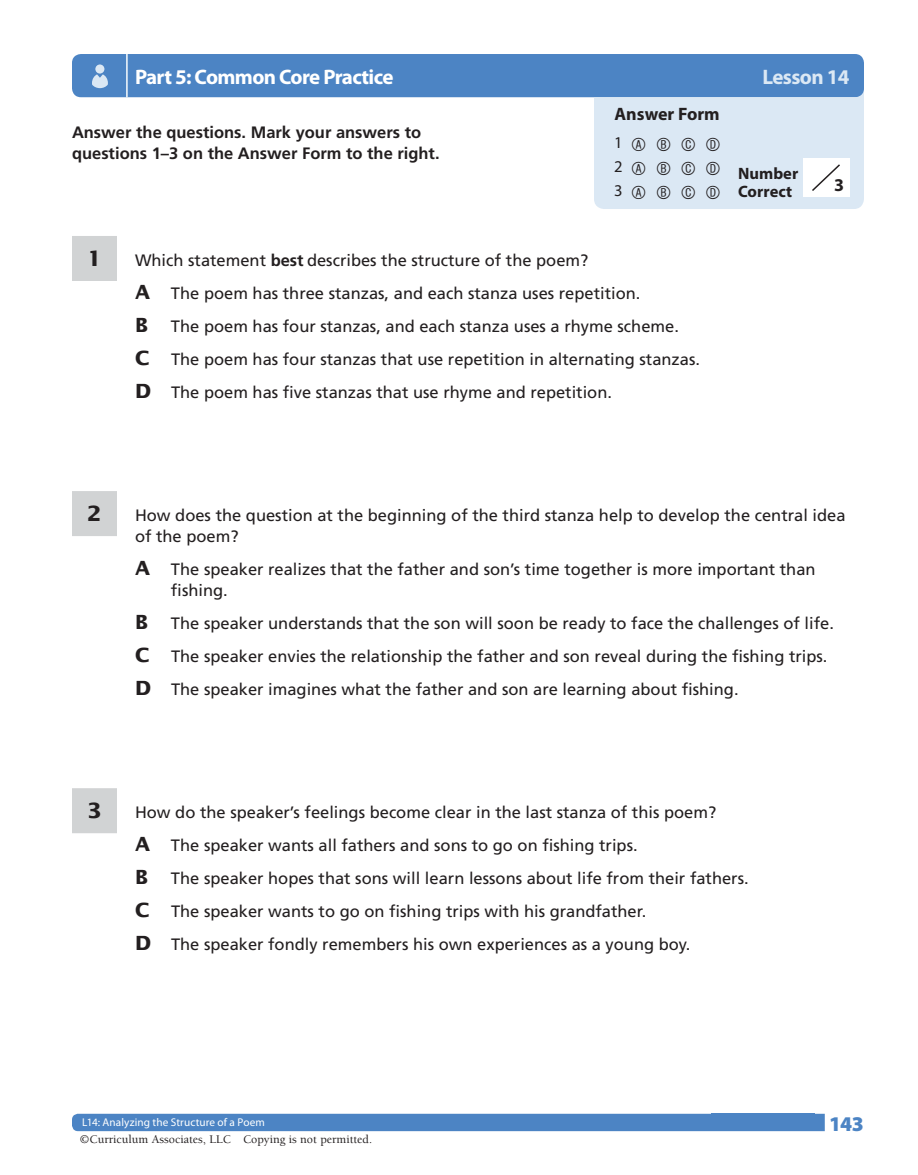
<style>
.page{position:relative;width:918px;height:1175px;background:#fff}
.page>*{position:absolute;margin:0;border:0;box-sizing:border-box;transform-origin:0 0}
.t1{font:700 21px "Myriad Pro";letter-spacing:-.03em;color:#fff}
.t2{font:700 21px "Myriad Pro";letter-spacing:-.03em;color:#dbe8f4}
.t3{font:900 21px "Myriad Pro";color:#4c84c4}
.t4{font:700 21px "Lucida Sans Std";color:#231f20}
.t5{font:18px/24px "Circle Frame";color:#231f20;text-align:justify}
.t6{font:700 18px "Myriad Pro";color:#231f20}
.t7{font:16.5px/33px "Frutiger LT Std";color:#231f20}
.t8{font:700 16.5px/21px "Frutiger LT Std";color:#231f20}
.t9{font:700 16.5px/18px "Myriad Pro";letter-spacing:.005em;color:#231f20}
.t10{font:500 12px "Berkeley Std";color:#231f20}
.t11{font:11.25px "Myriad Pro";letter-spacing:.01em;color:#fff}
.s1{font-family:"Myriad Pro";font-size:16.5px}
.s2{font-weight:700}
.s3{font-family:"Lucida Sans Std";font-weight:700;font-size:19.5px}
</style>
<div class="page">
<div style="left:72px;top:1113px;width:787px;height:18px;background:#4c84c4;border-radius:6px"></div>
<div style="left:825px;top:1112px;width:39px;height:21px;background:#fff"></div>
<div style="left:72px;top:54px;width:792px;height:43px;background:#4c84c4;border-radius:9px"></div>
<div style="left:95px;top:64px;width:9px;height:10px;background:#dbe8f4;border-radius:50%"></div>
<svg style="left:92px;top:74px;width:16px;height:14px"></svg>
<hr style="left:126px;top:54px;width:2px;height:44px;background:#dbe8f4">
<div style="left:72px;top:236px;width:45px;height:45px;background:#d1d3d4"></div>
<div style="left:72px;top:491px;width:45px;height:45px;background:#d1d3d4"></div>
<div style="left:72px;top:788px;width:45px;height:45px;background:#d1d3d4"></div>
<div style="left:594px;top:97px;width:270px;height:112px;background:#dbe8f4"></div>
<p class="t1" style="left:135px;top:65px;width:260px">Part 5: Common Core Practice</p>
<p class="t2" style="left:763px;top:65px;width:88px">Lesson 14</p>
<p class="t8" style="left:72px;top:122px;width:369px">Answer the questions. Mark your answers to questions 1–3 on the Answer Form to the right.</p>
<p class="t6" style="left:614px;top:104px;width:107px">Answer Form</p>
<p class="t5" style="left:614px;top:132px;width:108px"><span class="s1">1</span> A B C D <span class="s1">2</span> A B C D <span class="s1">3</span> A B C D</p>
<p class="t9" style="left:738px;top:165px;width:62px">Number<br>Correct</p>
<p class="t6" style="left:834px;top:174px;width:11px">3</p>
<p class="t4" style="left:87px;top:246px;width:16px">1</p>
<p class="t7" style="left:135px;top:244px;width:567px">Which statement <span class="s2">best</span> describes the structure of the poem?<br><span class="s3">A</span> The poem has three stanzas, and each stanza uses repetition.<br><span class="s3">B</span> The poem has four stanzas, and each stanza uses a rhyme scheme.<br><span class="s3">C</span> The poem has four stanzas that use repetition in alternating stanzas.<br><span class="s3">D</span> The poem has five stanzas that use rhyme and repetition.</p>
<p class="t4" style="left:87px;top:501px;width:16px">2</p>
<p class="t7" style="left:135px;top:505px;width:712px;line-height:21px">How does the question at the beginning of the third stanza help to develop the central idea of the poem?</p>
<p class="t7" style="left:171px;top:559px;width:646px;line-height:21px;text-indent:-36px"><span class="s3">A</span> The speaker realizes that the father and son’s time together is more important than fishing.</p>
<p class="t7" style="left:135px;top:607px;width:700px"><span class="s3">B</span> The speaker understands that the son will soon be ready to face the challenges of life.<br><span class="s3">C</span> The speaker envies the relationship the father and son reveal during the fishing trips.<br><span class="s3">D</span> The speaker imagines what the father and son are learning about fishing.</p>
<p class="t4" style="left:87px;top:798px;width:16px">3</p>
<p class="t7" style="left:135px;top:796px;width:615px">How do the speaker’s feelings become clear in the last stanza of this poem?<br><span class="s3">A</span> The speaker wants all fathers and sons to go on fishing trips.<br><span class="s3">B</span> The speaker hopes that sons will learn lessons about life from their fathers.<br><span class="s3">C</span> The speaker wants to go on fishing trips with his grandfather.<br><span class="s3">D</span> The speaker fondly remembers his own experiences as a young boy.</p>
<p class="t11" style="left:82px;top:1116px;width:184px">L14: Analyzing the Structure of a Poem</p>
<p class="t3" style="left:829px;top:1111px;width:36px">143</p>
<p class="t10" style="left:80px;top:1132px;width:294px">©Curriculum Associates, LLC Copying is not permitted.</p>
</div>
